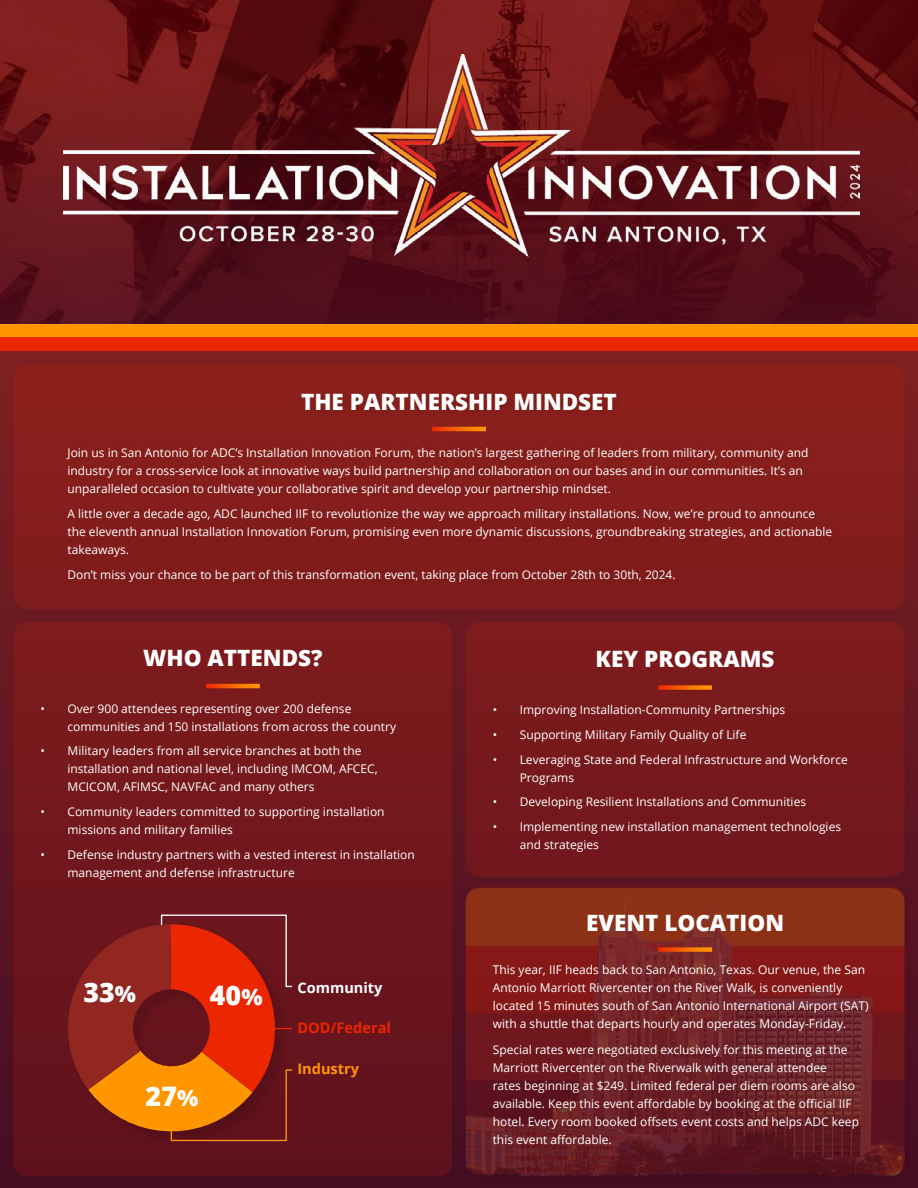
<style>
.page{position:relative;width:918px;height:1188px;background:#fff}
.page>*{position:absolute;margin:0;border:0;box-sizing:border-box;transform-origin:0 0}
.t1{font:800 26.85px "Open Sans";color:#fff}
.t2{font:800 22.5px "Open Sans";color:#fff}
.t3{font:700 14.55px "Open Sans";color:#eb2600}
.t4{font:700 14.55px "Open Sans";color:#fff}
.t5{font:700 14.55px "Open Sans";color:#ff9600}
.Body_Text{font:12px/18px "Open Sans";color:#fff}
.s1{font-size:22.35px}
</style>
<div class="page">
<img style="left:0;top:0;width:918px;height:324px">
<img style="left:63px;top:54px;width:797px;height:209px">
<div style="left:0;top:324px;width:918px;height:14px;background:#ff9600"></div>
<div style="left:0;top:338px;width:918px;height:13px;background:#eb2600"></div>
<div style="left:0;top:351px;width:918px;height:837px;background:linear-gradient(to bottom,#7e2021,#450e23)"></div>
<div style="left:7px;top:358px;width:908px;height:262px;background:#000;opacity:.12"></div>
<div style="left:14px;top:364px;width:890px;height:245px;background:#881f1c;border-radius:14px"></div>
<div style="left:459px;top:616px;width:456px;height:272px;background:#631722"></div>
<div style="left:466px;top:622px;width:438px;height:255px;background:#77191c;border-radius:14px"></div>
<div style="left:459px;top:882px;width:456px;height:305px;background:#000;opacity:.12"></div>
<img style="left:466px;top:888px;width:438px;height:288px">
<div style="left:62px;top:389px;width:780px;height:203px;background:#841d1b"></div>
<div style="left:7px;top:616px;width:456px;height:570px;background:#000;opacity:.12"></div>
<div style="left:14px;top:622px;width:438px;height:554px;background:linear-gradient(to bottom,#7e1b1c,#5e111d);border-radius:14px"></div>
<svg style="left:432px;top:427px;width:54px;height:4px"></svg>
<svg style="left:206px;top:684px;width:54px;height:4px"></svg>
<svg style="left:658px;top:685px;width:54px;height:5px"></svg>
<svg style="left:658px;top:947px;width:54px;height:5px"></svg>
<svg style="left:58px;top:914px;width:235px;height:230px;background:#a03014"></svg>
<p class="t2" style="left:301px;top:385px;width:317px">THE PARTNERSHIP MINDSET</p>
<p class="Body_Text" style="left:68px;top:443px;width:742px">Join us in San Antonio for ADC’s Installation Innovation Forum, the nation’s largest gathering of leaders from military, community and industry for a cross-service look at innovative ways build partnership and collaboration on our bases and in our communities. It’s an unparalleled occasion to cultivate your collaborative spirit and develop your partnership mindset.</p>
<p class="Body_Text" style="left:68px;top:504px;width:766px">A little over a decade ago, ADC launched IIF to revolutionize the way we approach military installations. Now, we’re proud to announce the eleventh annual Installation Innovation Forum, promising even more dynamic discussions, groundbreaking strategies, and actionable takeaways.</p>
<p class="Body_Text" style="left:68px;top:565px;width:610px">Don’t miss your chance to be part of this transformation event, taking place from October 28th to 30th, 2024.</p>
<p class="t2" style="left:143px;top:641px;width:181px">WHO ATTENDS?</p>
<p class="Body_Text" style="left:68px;top:699px;width:330px;text-indent:-27px">• Over 900 attendees representing over 200 defense communities and 150 installations from across the country</p>
<p class="Body_Text" style="left:68px;top:742px;width:312px;text-indent:-27px">• Military leaders from all service branches at both the installation and national level, including IMCOM, AFCEC,<br>MCICOM, AFIMSC, NAVFAC and many others</p>
<p class="Body_Text" style="left:68px;top:802px;width:319px;text-indent:-27px">• Community leaders committed to supporting installation missions and military families</p>
<p class="Body_Text" style="left:68px;top:845px;width:349px;text-indent:-27px">• Defense industry partners with a vested interest in installation management and defense infrastructure</p>
<p class="t1" style="left:84px;top:971px;width:54px">33<span class="s1">%</span></p>
<p class="t1" style="left:146px;top:1076px;width:54px">27<span class="s1">%</span></p>
<p class="t1" style="left:210px;top:975px;width:54px">40<span class="s1">%</span></p>
<p class="t4" style="left:297px;top:977px;width:87px">Community</p>
<p class="t3" style="left:297px;top:1018px;width:95px">DOD/Federal</p>
<p class="t5" style="left:297px;top:1059px;width:63px">Industry</p>
<p class="t2" style="left:596px;top:642px;width:180px">KEY PROGRAMS</p>
<p class="Body_Text" style="left:493px;top:700px;width:294px">• Improving Installation-Community Partnerships</p>
<p class="Body_Text" style="left:493px;top:725px;width:255px">• Supporting Military Family Quality of Life</p>
<p class="Body_Text" style="left:520px;top:750px;width:330px;text-indent:-27px">• Leveraging State and Federal Infrastructure and Workforce<br>Programs</p>
<p class="Body_Text" style="left:493px;top:793px;width:315px">• Developing Resilient Installations and Communities</p>
<p class="Body_Text" style="left:520px;top:817px;width:323px;text-indent:-27px">• Implementing new installation management technologies and strategies</p>
<p class="t2" style="left:586px;top:906px;width:200px">EVENT LOCATION</p>
<p class="Body_Text" style="left:493px;top:960px;width:377px">This year, IIF heads back to San Antonio, Texas. Our venue, the San Antonio Marriott Rivercenter on the River Walk, is conveniently located 15 minutes south of San Antonio International Airport (SAT) with a shuttle that departs hourly and operates Monday-Friday.</p>
<p class="Body_Text" style="left:493px;top:1041px;width:368px">Special rates were negotiated exclusively for this meeting at the Marriott Rivercenter on the Riverwalk with general attendee<br>rates beginning at $249. Limited federal per diem rooms are also available. Keep this event affordable by booking at the official IIF hotel. Every room booked offsets event costs and helps ADC keep this event affordable.</p>
</div>
